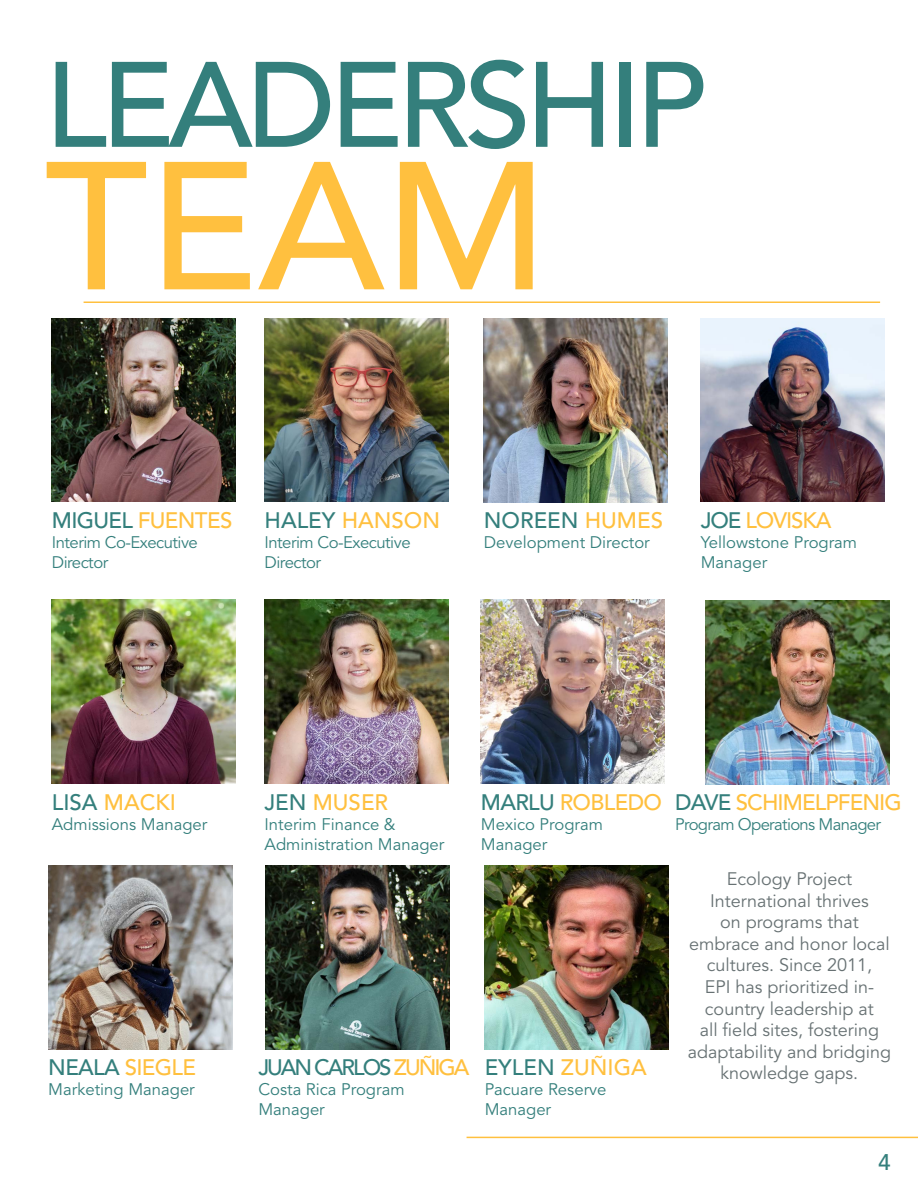
<style>
.page{position:relative;width:918px;height:1188px;background:#fff}
.page>*{position:absolute;margin:0;border:0;box-sizing:border-box;transform-origin:0 0}
.t1{font:500 180px "Avenir LT Std";color:#ffc03f}
.t2{font:500 120px "Avenir LT Std";letter-spacing:-.05em;color:#347f7c}
.t3{font:500 22.5px "Avenir LT Std";color:#347f7c}
.t4{font:500 22.2px "Avenir LT Std";letter-spacing:-.03em;color:#ffc03f}
.t5{font:500 22.2px "Avenir LT Std";color:#ffc03f}
.t6{font:500 22.2px "Avenir LT Std";letter-spacing:-.09em;color:#347f7c}
.t7{font:500 22.2px "Avenir LT Std";color:#347f7c}
.t8{font:500 22.2px "Avenir LT Std";letter-spacing:-.05em;color:#ffc03f}
.t9{font:18px/21.6px "Avenir LT Std";color:#677173;text-align:center}
.t10{font:16.65px/20.1px "Avenir LT Std";color:#347f7c}
.t11{font:16.65px/20.1px "Avenir LT Std";letter-spacing:-.03em;color:#347f7c}
.t12{font:16.65px "Avenir LT Std";letter-spacing:-.04em;color:#347f7c}
.s1{color:#347f7c}
.s2{color:#ffc03f}
</style>
<div class="page">
<img style="left:52px;top:318px;width:184px;height:184px">
<img style="left:265px;top:318px;width:184px;height:184px">
<img style="left:484px;top:319px;width:184px;height:184px">
<img style="left:52px;top:600px;width:184px;height:184px">
<img style="left:266px;top:865px;width:184px;height:184px">
<img style="left:481px;top:600px;width:184px;height:184px">
<img style="left:48px;top:865px;width:184px;height:184px">
<img style="left:705px;top:600px;width:184px;height:184px">
<img style="left:485px;top:865px;width:184px;height:184px">
<img style="left:265px;top:600px;width:184px;height:184px">
<img style="left:701px;top:318px;width:184px;height:184px">
<hr style="left:84px;top:302px;width:796px;height:1px;background:#ffc03f">
<hr style="left:467px;top:1137px;width:451px;height:1px;background:#ffc03f">
<h2 class="t2" style="left:45px;top:36px;width:663px">LEADERSHIP</h2>
<h1 class="t1" style="left:45px;top:123px;width:505px">TEAM</h1>
<p class="t4" style="left:52px;top:507px;width:182px"><span class="s1">MIGUEL</span> FUENTES</p>
<p class="t11" style="left:52px;top:533px;width:148px">Interim Co-Executive<br>Director</p>
<p class="t5" style="left:265px;top:507px;width:177px"><span class="s1">HALEY</span> HANSON</p>
<p class="t11" style="left:265px;top:533px;width:148px">Interim Co-Executive<br>Director</p>
<p class="t7" style="left:484px;top:507px;width:181px">NOREEN <span class="s2">HUMES</span></p>
<p class="t10" style="left:484px;top:533px;width:167px">Development Director</p>
<p class="t8" style="left:701px;top:507px;width:132px"><span class="s1">JOE</span> LOVISKA</p>
<p class="t10" style="left:701px;top:533px;width:158px">Yellowstone Program<br>Manager</p>
<p class="t5" style="left:52px;top:789px;width:126px"><span class="s1">LISA</span> MACKI</p>
<p class="t10" style="left:52px;top:815px;width:157px">Admissions Manager</p>
<p class="t4" style="left:48px;top:1055px;width:149px"><span class="s1">NEALA</span> SIEGLE</p>
<p class="t10" style="left:48px;top:1080px;width:148px">Marketing Manager</p>
<p class="t5" style="left:265px;top:789px;width:125px"><span class="s1">JEN</span> MUSER</p>
<p class="t10" style="left:265px;top:815px;width:181px">Interim Finance &amp;<br>Administration Manager</p>
<p class="t4" style="left:481px;top:789px;width:183px"><span class="s1">MARLU</span> ROBLEDO</p>
<p class="t10" style="left:481px;top:815px;width:124px">Mexico Program<br>Manager</p>
<p class="t6" style="left:258px;top:1055px;width:213px">JUAN CARLOS <span class="s2">ZUÑIGA</span></p>
<p class="t10" style="left:258px;top:1080px;width:148px">Costa Rica Program<br>Manager</p>
<p class="t5" style="left:485px;top:1055px;width:164px"><span class="s1">EYLEN</span> ZUÑIGA</p>
<p class="t10" style="left:485px;top:1080px;width:123px">Pacuare Reserve<br>Manager</p>
<p class="t4" style="left:675px;top:790px;width:228px"><span class="s1">DAVE</span> SCHIMELPFENIG</p>
<p class="t12" style="left:675px;top:815px;width:207px">Program Operations Manager</p>
<p class="t9" style="left:688px;top:869px;width:205px">Ecology Project<br>International thrives<br>on programs that embrace and honor local cultures. Since 2011,<br>EPI has prioritized in&shy;country leadership at<br>all field sites, fostering adaptability and bridging knowledge gaps.</p>
<p class="t3" style="left:878px;top:1149px;width:14px">4</p>
</div>
